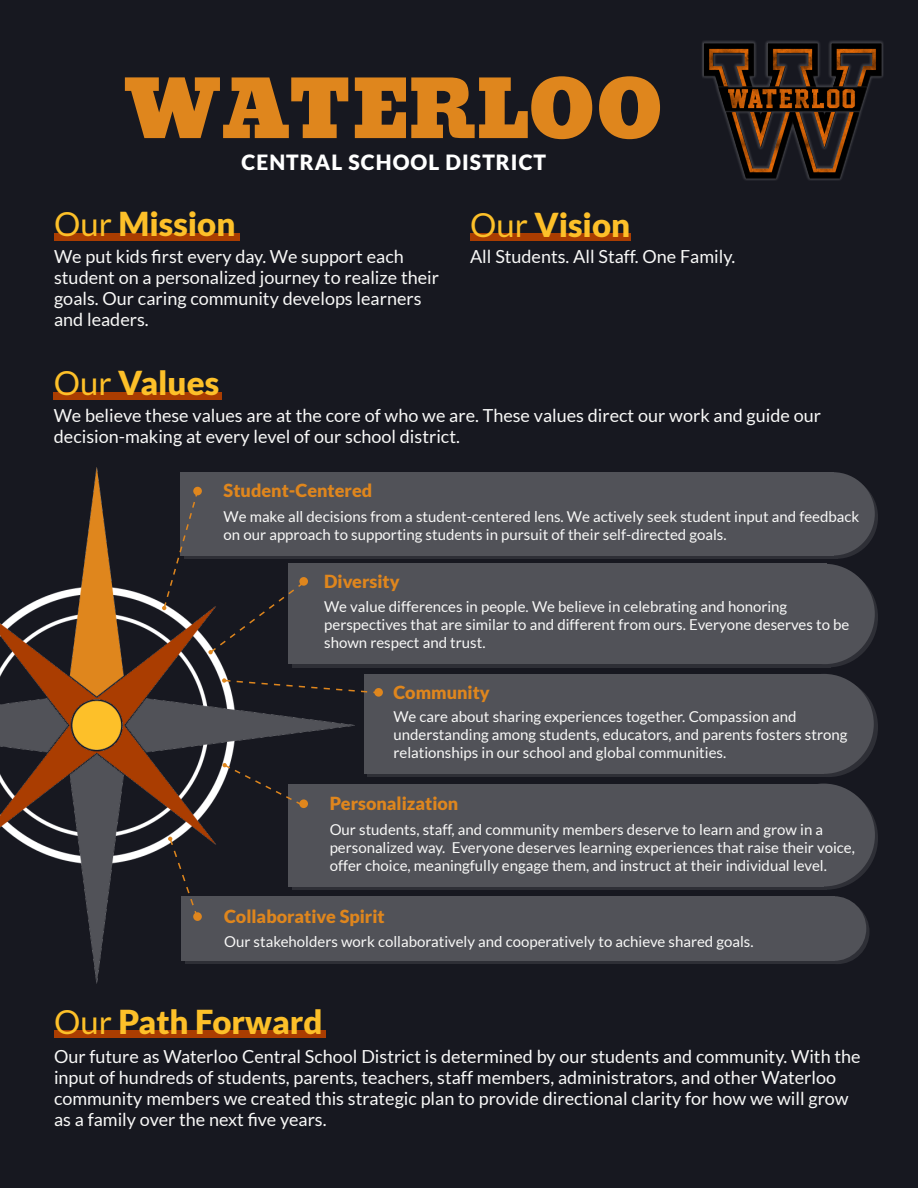
<style>
.page{position:relative;width:918px;height:1188px;background:#171820}
.page>*{position:absolute;margin:0;border:0;box-sizing:border-box;transform-origin:0 0}
.t1{font:78px "Bevan";color:#df861d}
.t2{font:900 33px "Lato";color:#fdc029}
.t3{font:900 21px "Lato";letter-spacing:.05em;color:#fff}
.t4{font:18px/21px "Lato";color:#f8f8f7}
.t5{font:900 18px "Lato";color:#df861d}
.t6{font:15px/18px "Lato";color:#f8f8f7}
.s1{font-weight:400}
</style>
<div class="page">
<img style="left:0;top:468px;width:355px;height:516px">
<div style="left:54px;top:233px;width:186px;height:8px;background:#aa3d01"></div>
<div style="left:470px;top:233px;width:161px;height:8px;background:#aa3d01"></div>
<div style="left:54px;top:392px;width:168px;height:8px;background:#aa3d01"></div>
<div style="left:54px;top:1030px;width:272px;height:8px;background:#aa3d01"></div>
<img style="left:702px;top:41px;width:182px;height:139px">
<div style="left:184px;top:475px;width:653px;height:84px;background:#2e2f36"></div>
<div style="left:795px;top:475px;width:83px;height:84px;background:#2e2f36;border-radius:50%"></div>
<div style="left:791px;top:472px;width:84px;height:84px;background:#515258;border-radius:50%"></div>
<div style="left:181px;top:472px;width:653px;height:84px;background:#515258"></div>
<div style="left:193px;top:487px;width:9px;height:8px;background:#df861d;border-radius:50%"></div>
<svg style="left:162px;top:489px;width:37px;height:121px"></svg>
<div style="left:292px;top:567px;width:539px;height:100px;background:#2e2f36"></div>
<div style="left:778px;top:567px;width:100px;height:100px;background:#2e2f36;border-radius:50%"></div>
<div style="left:774px;top:564px;width:101px;height:100px;background:#515258;border-radius:50%"></div>
<div style="left:289px;top:564px;width:538px;height:100px;background:#515258"></div>
<svg style="left:208px;top:581px;width:93px;height:73px"></svg>
<div style="left:778px;top:677px;width:100px;height:100px;background:#2e2f36;border-radius:50%"></div>
<div style="left:367px;top:677px;width:461px;height:100px;background:#2e2f36"></div>
<div style="left:774px;top:674px;width:100px;height:100px;background:#515258;border-radius:50%"></div>
<div style="left:364px;top:674px;width:460px;height:100px;background:#515258"></div>
<svg style="left:222px;top:678px;width:152px;height:16px"></svg>
<div style="left:775px;top:787px;width:103px;height:103px;background:#2e2f36;border-radius:50%"></div>
<div style="left:292px;top:787px;width:535px;height:103px;background:linear-gradient(to right,#2e2f36,#2e2f36)"></div>
<div style="left:772px;top:784px;width:103px;height:102px;background:#515258;border-radius:50%"></div>
<div style="left:289px;top:784px;width:535px;height:102px;background:#515258"></div>
<div style="left:299px;top:799px;width:9px;height:9px;background:#df861d;border-radius:50%"></div>
<div style="left:805px;top:899px;width:65px;height:65px;background:#2e2f36;border-radius:50%"></div>
<div style="left:185px;top:899px;width:653px;height:65px;background:#2e2f36"></div>
<div style="left:182px;top:896px;width:653px;height:65px;background:#515258"></div>
<div style="left:802px;top:896px;width:64px;height:65px;background:#515258;border-radius:50%"></div>
<svg style="left:193px;top:912px;width:9px;height:9px"></svg>
<div style="left:299px;top:577px;width:9px;height:9px;background:#df861d;border-radius:50%"></div>
<div style="left:374px;top:688px;width:9px;height:9px;background:#df861d;border-radius:50%"></div>
<svg style="left:222px;top:763px;width:82px;height:44px"></svg>
<svg style="left:168px;top:837px;width:31px;height:82px"></svg>
<h1 class="t1" style="left:123px;top:66px;width:543px">WATERLOO</h1>
<h3 class="t3" style="left:242px;top:150px;width:306px">CENTRAL SCHOOL DISTRICT</h3>
<h2 class="t2" style="left:54px;top:205px;width:183px"><span class="s1">Our</span> Mission</h2>
<h2 class="t2" style="left:470px;top:205px;width:162px"><span class="s1">Our</span> Vision</h2>
<p class="t4" style="left:54px;top:246px;width:387px">We put kids first every day. We support each student on a personalized journey to realize their goals. Our caring community develops learners and leaders.</p>
<p class="t4" style="left:470px;top:246px;width:267px">All Students. All Staff. One Family.</p>
<h2 class="t2" style="left:54px;top:364px;width:167px"><span class="s1">Our</span> Values</h2>
<p class="t4" style="left:54px;top:405px;width:769px">We believe these values are at the core of who we are. These values direct our work and guide our decision-making at every level of our school district.</p>
<p class="t5" style="left:224px;top:480px;width:150px">Student-Centered</p>
<p class="t6" style="left:224px;top:507px;width:637px">We make all decisions from a student-centered lens. We actively seek student input and feedback on our approach to supporting students in pursuit of their self-directed goals.</p>
<p class="t5" style="left:324px;top:571px;width:77px">Diversity</p>
<p class="t6" style="left:324px;top:598px;width:527px">We value differences in people. We believe in celebrating and honoring perspectives that are similar to and different from ours. Everyone deserves to be shown respect and trust.</p>
<p class="t5" style="left:394px;top:682px;width:98px">Community</p>
<p class="t6" style="left:394px;top:708px;width:455px">We care about sharing experiences together. Compassion and understanding among students, educators, and parents fosters strong relationships in our school and global communities.</p>
<p class="t5" style="left:330px;top:793px;width:130px">Personalization</p>
<p class="t6" style="left:330px;top:820px;width:527px">Our students, staff, and community members deserve to learn and grow in a personalized way. Everyone deserves learning experiences that raise their voice, offer choice, meaningfully engage them, and instruct at their individual level.</p>
<p class="t5" style="left:224px;top:906px;width:162px">Collaborative Spirit</p>
<p class="t6" style="left:224px;top:933px;width:531px">Our stakeholders work collaboratively and cooperatively to achieve shared goals.</p>
<h2 class="t2" style="left:54px;top:1002px;width:270px"><span class="s1">Our</span> Path Forward</h2>
<p class="t4" style="left:54px;top:1046px;width:808px">Our future as Waterloo Central School District is determined by our students and community. With the input of hundreds of students, parents, teachers, staff members, administrators, and other Waterloo community members we created this strategic plan to provide directional clarity for how we will grow as a family over the next five years.</p>
</div>
